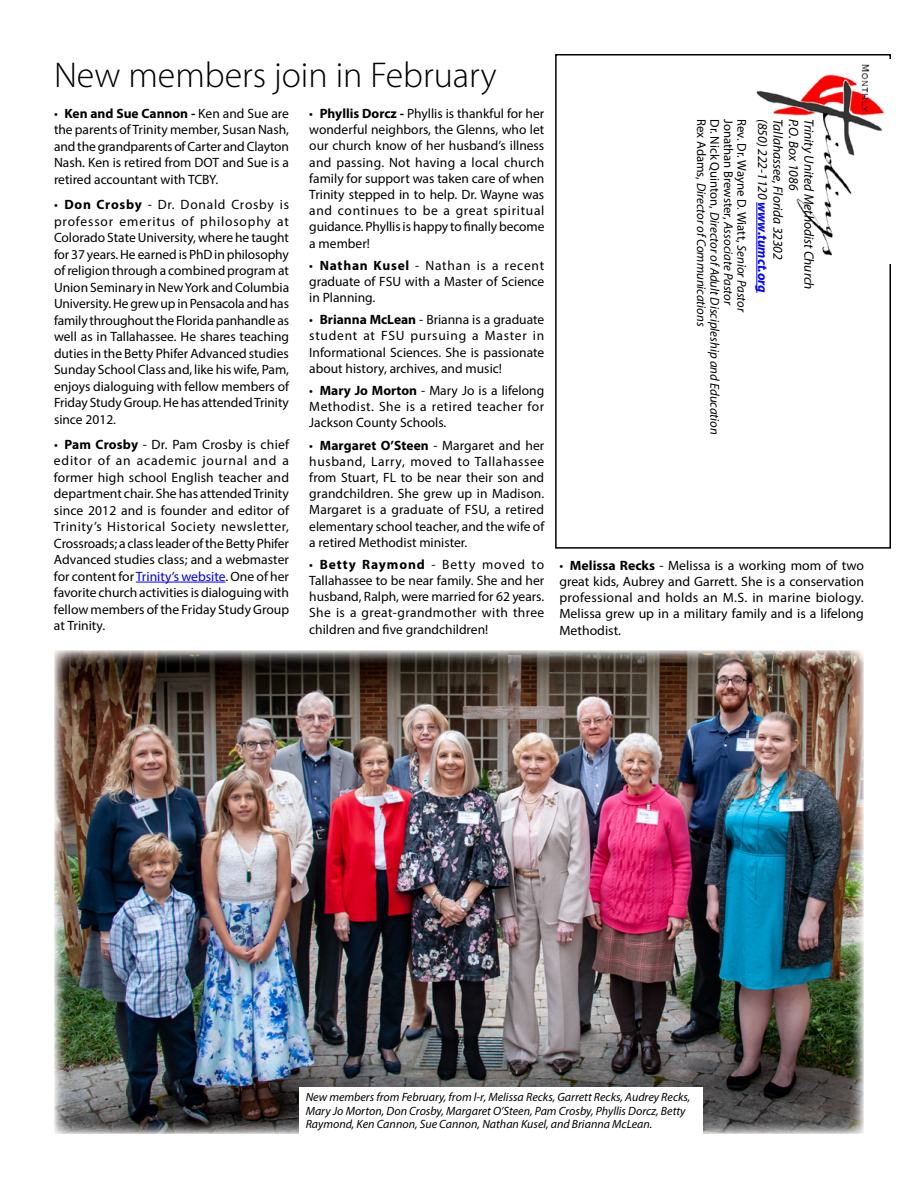
<style>
.page{position:relative;width:918px;height:1188px;background:#fff}
.page>*{position:absolute;margin:0;border:0;box-sizing:border-box;transform-origin:0 0}
.t1{font:300 36px "Myriad Pro";color:#000}
.t2{font:13.5px/16.2px "Myriad Pro";color:#000;text-align:justify}
.t3{font:italic 13.5px "Myriad Pro";color:#000}
.t4{font:italic 12.75px/13.5px "Myriad Pro";color:#000}
.t5{font:italic 12px/13.5px "Myriad Pro";color:#000}
.s1{font-weight:700}
.s2{color:#00f}
.s3{font-style:normal}
.s4{font-weight:700;color:#00f}
</style>
<div class="page">
<div style="left:555px;top:54px;width:336px;height:495px;border:2px solid #000"></div>
<img style="left:756px;top:59px;width:135px;height:204px">
<hr style="left:756px;top:202px;width:1px;height:91px;background:#00f">
<img style="left:54px;top:650px;width:810px;height:484px">
<div style="left:299px;top:1088px;width:404px;height:47px;background:#fff"></div>
<hr style="left:136px;top:582px;width:90px;height:1px;background:#00f">
<h1 class="t1" style="left:54px;top:55px;width:444px">New members join in February</h1>
<p class="t2" style="left:54px;top:105px;width:237px">• <span class="s1">Ken and Sue Cannon -</span> Ken and Sue are the parents of Trinity member, Susan Nash, and the grandparents of Carter and Clayton Nash. Ken is retired from DOT and Sue is a retired accountant with TCBY.</p>
<p class="t2" style="left:54px;top:196px;width:237px">• <span class="s1">Don Crosby</span> - Dr. Donald Crosby is professor emeritus of philosophy at Colorado State University, where he taught for 37 years. He earned is PhD in philosophy of religion through a combined program at Union Seminary in New York and Columbia University. He grew up in Pensacola and has family throughout the Florida panhandle as well as in Tallahassee. He shares teaching duties in the Betty Phifer Advanced studies Sunday School Class and, like his wife, Pam, enjoys dialoguing with fellow members of Friday Study Group. He has attended Trinity since 2012.</p>
<p class="t2" style="left:54px;top:436px;width:237px">• <span class="s1">Pam Crosby</span> - Dr. Pam Crosby is chief editor of an academic journal and a former high school English teacher and department chair. She has attended Trinity since 2012 and is founder and editor of Trinity’s Historical Society newsletter, Crossroads; a class leader of the Betty Phifer Advanced studies class; and a webmaster for content for <span class="s2">Trinity’s website</span>. One of her favorite church activities is dialoguing with fellow members of the Friday Study Group at Trinity.</p>
<p class="t2" style="left:309px;top:105px;width:237px">• <span class="s1">Phyllis Dorcz -</span> Phyllis is thankful for her wonderful neighbors, the Glenns, who let our church know of her husband’s illness and passing. Not having a local church family for support was taken care of when Trinity stepped in to help. Dr. Wayne was and continues to be a great spiritual guidance. Phyllis is happy to finally become a member!</p>
<p class="t2" style="left:309px;top:257px;width:237px">• <span class="s1">Nathan Kusel</span> - Nathan is a recent graduate of FSU with a Master of Science in Planning.</p>
<p class="t2" style="left:309px;top:311px;width:237px">• <span class="s1">Brianna McLean</span> - Brianna is a graduate student at FSU pursuing a Master in Informational Sciences. She is passionate about history, archives, and music!</p>
<p class="t2" style="left:309px;top:382px;width:237px">• <span class="s1">Mary Jo Morton</span> - Mary Jo is a lifelong Methodist. She is a retired teacher for Jackson County Schools.</p>
<p class="t2" style="left:309px;top:437px;width:237px">• <span class="s1">Margaret O’Steen</span> - Margaret and her husband, Larry, moved to Tallahassee from Stuart, FL to be near their son and grandchildren. She grew up in Madison.<br>Margaret is a graduate of FSU, a retired elementary school teacher, and the wife of a retired Methodist minister.</p>
<p class="t2" style="left:309px;top:556px;width:237px">• <span class="s1">Betty Raymond</span> - Betty moved to Tallahassee to be near family. She and her husband, Ralph, were married for 62 years.<br>She is a great-grandmother with three children and five grandchildren!</p>
<p class="t2" style="left:559px;top:557px;width:306px">• <span class="s1">Melissa Recks</span> - Melissa is a working mom of two great kids, Aubrey and Garrett. She is a conservation professional and holds an M.S. in marine biology.<br>Melissa grew up in a military family and is a lifelong Methodist.</p>
<p class="t4" style="left:749px;top:119px;width:317px;rotate:90deg"><span class="s3">Rev. Dr. Wayne D. Wiatt,</span> Senior Pastor<br><span class="s3">Jonathan Brewster,</span> Associate Pastor<br><span class="s3">Dr. Nick Quinton,</span> Director of Adult Discipleship and Education <span class="s3">Rex Adams,</span> Director of Communications</p>
<p class="t3" style="left:771px;top:119px;width:175px;rotate:90deg">(850) 222-1120 <span class="s4">www.tumct.org</span></p>
<p class="t3" style="left:787px;top:119px;width:142px;rotate:90deg">Tallahassee, Florida 32302</p>
<p class="t3" style="left:802px;top:119px;width:73px;rotate:90deg">P.O. Box 1086</p>
<p class="t3" style="left:817px;top:119px;width:172px;rotate:90deg">Trinity United Methodist Church</p>
<p class="t5" style="left:306px;top:1090px;width:386px">New members from February, from l-r, Melissa Recks, Garrett Recks, Audrey Recks,<br>Mary Jo Morton, Don Crosby, Margaret O’Steen, Pam Crosby, Phyllis Dorcz, Betty<br>Raymond, Ken Cannon, Sue Cannon, Nathan Kusel, and Brianna McLean.</p>
</div>
